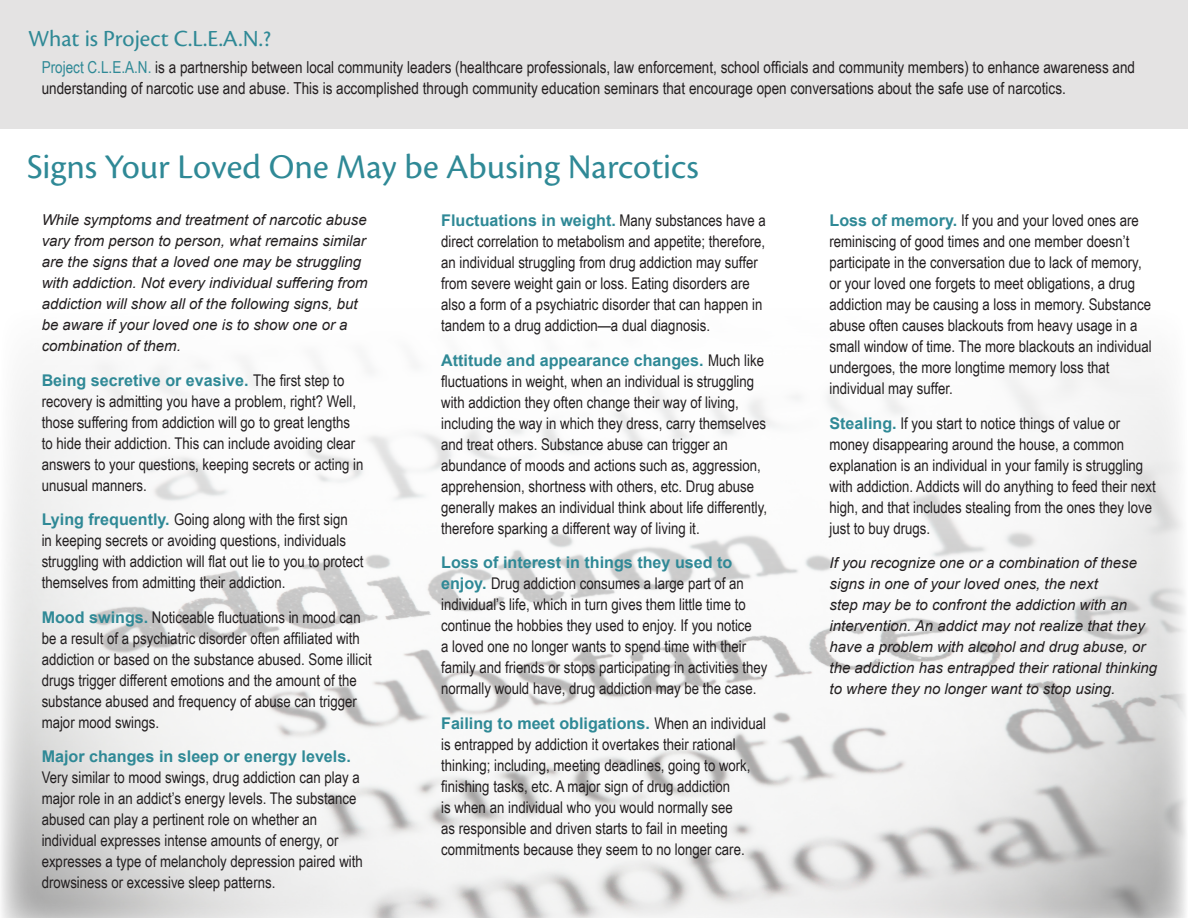
<style>
.page{position:relative;width:1188px;height:918px;background:#fff}
.page>*{position:absolute;margin:0;border:0;box-sizing:border-box;transform-origin:0 0}
.Subhead-purple{font:36px "Cronos Pro";color:#2f8996}
.Subhead-purple-2{font:24px "Cronos Pro";color:#2f8996}
.Body_copy{font:16.5px/21px "Arial Narrow";color:#231f20}
.Body_copy-2{font:16.2px/21px "Arial Narrow";color:#231f20}
.Body_copy-3{font:italic 15px/21px "Arial";color:#231f20}
.s1{color:#2f8996}
.s2{font-family:"Arial";font-weight:700;color:#2f8996}
</style>
<div class="page">
<img style="left:1px;top:360px;width:1185px;height:558px">
<div style="left:0;top:0;width:1188px;height:129px;background:#e4e3e3"></div>
<p class="Subhead-purple-2" style="left:28px;top:24px;width:244px">What is Project C.L.E.A.N.?</p>
<p class="Body_copy" style="left:42px;top:57px;width:1095px"><span class="s1">Project C.L.E.A.N.</span> is a partnership between local community leaders (healthcare professionals, law enforcement, school officials and community members) to enhance awareness and understanding of narcotic use and abuse. This is accomplished through community education seminars that encourage open conversations about the safe use of narcotics.</p>
<p class="Subhead-purple" style="left:27px;top:146px;width:673px">Signs Your Loved One May be Abusing Narcotics</p>
<p class="Body_copy-3" style="left:42px;top:210px;width:327px">While symptoms and treatment of narcotic abuse vary from person to person, what remains similar are the signs that a loved one may be struggling with addiction. Not every individual suffering from addiction will show all of the following signs, but be aware if your loved one is to show one or a combination of them.</p>
<p class="Body_copy-2" style="left:42px;top:369px;width:323px"><span class="s2">Being secretive or evasive.</span> The first step to recovery is admitting you have a problem, right? Well, those suffering from addiction will go to great lengths to hide their addiction. This can include avoiding clear answers to your questions, keeping secrets or acting in unusual manners.</p>
<p class="Body_copy-2" style="left:42px;top:509px;width:323px"><span class="s2">Lying frequently.</span> Going along with the first sign<br>in keeping secrets or avoiding questions, individuals struggling with addiction will flat out lie to you to protect themselves from admitting their addiction.</p>
<p class="Body_copy-2" style="left:42px;top:606px;width:332px"><span class="s2">Mood swings.</span> Noticeable fluctuations in mood can be a result of a psychiatric disorder often affiliated with addiction or based on the substance abused. Some illicit drugs trigger different emotions and the amount of the substance abused and frequency of abuse can trigger major mood swings.</p>
<p class="Body_copy-2" style="left:42px;top:746px;width:323px"><span class="s2">Major changes in sleep or energy levels.<br></span>Very similar to mood swings, drug addiction can play a major role in an addict’s energy levels. The substance abused can play a pertinent role on whether an individual expresses intense amounts of energy, or expresses a type of melancholy depression paired with drowsiness or excessive sleep patterns.</p>
<p class="Body_copy-2" style="left:441px;top:209px;width:326px"><span class="s2">Fluctuations in weight.</span> Many substances have a direct correlation to metabolism and appetite; therefore, an individual struggling from drug addiction may suffer from severe weight gain or loss. Eating disorders are also a form of a psychiatric disorder that can happen in tandem to a drug addiction—a dual diagnosis.</p>
<p class="Body_copy-2" style="left:441px;top:349px;width:327px"><span class="s2">Attitude and appearance changes.</span> Much like fluctuations in weight, when an individual is struggling with addiction they often change their way of living, including the way in which they dress, carry themselves and treat others. Substance abuse can trigger an abundance of moods and actions such as, aggression, apprehension, shortness with others, etc. Drug abuse generally makes an individual think about life differently, therefore sparking a different way of living it.</p>
<p class="Body_copy-2" style="left:441px;top:551px;width:328px"><span class="s2">Loss of interest in things they used to enjoy.</span> Drug addiction consumes a large part of an individual’s life, which in turn gives them little time to continue the hobbies they used to enjoy. If you notice<br>a loved one no longer wants to spend time with their family and friends or stops participating in activities they normally would have, drug addiction may be the case.</p>
<p class="Body_copy-2" style="left:441px;top:712px;width:326px"><span class="s2">Failing to meet obligations.</span> When an individual is entrapped by addiction it overtakes their rational thinking; including, meeting deadlines, going to work, finishing tasks, etc. A major sign of drug addiction<br>is when an individual who you would normally see<br>as responsible and driven starts to fail in meeting commitments because they seem to no longer care.</p>
<p class="Body_copy-2" style="left:830px;top:209px;width:324px"><span class="s2">Loss of memory.</span> If you and your loved ones are reminiscing of good times and one member doesn’t participate in the conversation due to lack of memory, or your loved one forgets to meet obligations, a drug addiction may be causing a loss in memory. Substance abuse often causes blackouts from heavy usage in a small window of time. The more blackouts an individual undergoes, the more longtime memory loss that individual may suffer.</p>
<p class="Body_copy-2" style="left:830px;top:412px;width:328px"><span class="s2">Stealing.</span> If you start to notice things of value or money disappearing around the house, a common explanation is an individual in your family is struggling with addiction. Addicts will do anything to feed their next high, and that includes stealing from the ones they love just to buy drugs.</p>
<p class="Body_copy-3" style="left:830px;top:553px;width:329px">If you recognize one or a combination of these signs in one of your loved ones, the next<br>step may be to confront the addiction with an intervention. An addict may not realize that they have a problem with alcohol and drug abuse, or the addiction has entrapped their rational thinking to where they no longer want to stop using.</p>
</div>
